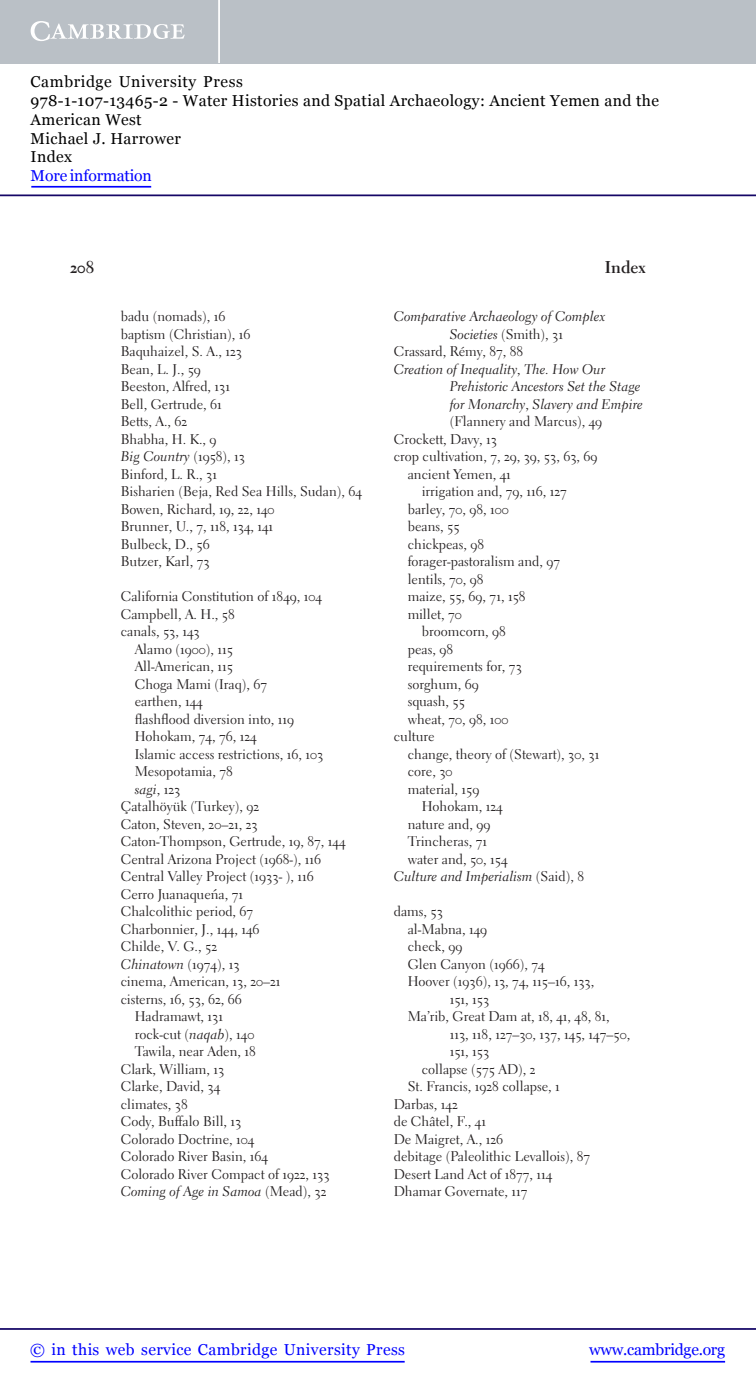
<style>
.page{position:relative;width:756px;height:1388px;background:#fff}
.page>*{position:absolute;margin:0;border:0;box-sizing:border-box;transform-origin:0 0}
.t1{font:700 17.15px "Electra LT Std";color:#231f20}
.t2{font:15.75px/18.7px "Georgia";letter-spacing:.025em;color:#000}
.t3{font:15.75px "Georgia";letter-spacing:.025em;color:#00f}
.t4{font:15.75px "Georgia";letter-spacing:-.015em;color:#00f}
.t5{font:15.75px "Georgia";letter-spacing:-.01em;color:#00f}
.t6{font:14px/17.5px "Electra LT Std";color:#231f20}
.t7{font:14px/17.5px "Electra LT Std Cursive";color:#231f20}
.s1{font-family:"Electra LT Std"}
.s2{font-family:"Gandhari Unicode"}
.s3{font-family:"Electra LT Std Cursive"}
</style>
<div class="page">
<hr style="left:591px;top:1361px;width:134px;height:1px;background:#00f">
<hr style="left:0;top:1328px;width:756px;height:2px;background:#150666">
<hr style="left:31px;top:1361px;width:374px;height:1px;background:#00f">
<div style="left:0;top:0;width:756px;height:63px;background:#bac0c6"></div>
<svg style="left:31px;top:21px;width:154px;height:20px"></svg>
<hr style="left:218px;top:0;width:2px;height:63px;background:#fff">
<hr style="left:0;top:194px;width:756px;height:2px;background:#150666">
<hr style="left:31px;top:186px;width:120px;height:2px;background:#00f">
<p class="t2" style="left:31px;top:73px;width:630px">Cambridge University Press<br>978-1-107-13465-2 - Water Histories and Spatial Archaeology: Ancient Yemen and the<br>American West<br>Michael J. Harrower<br>Index</p>
<p class="t5" style="left:31px;top:166px;width:123px">More information</p>
<p class="t1" style="left:70px;top:260px;width:26px">208</p>
<p class="t1" style="left:605px;top:260px;width:42px">Index</p>
<p class="t6" style="left:121px;top:309px;width:131px">badu (nomads), 16 baptism (Christian), 16<br>Baquhaizel, S. A., 123<br>Bean, L. J., 59<br>Beeston, Alfred, 131<br>Bell, Gertrude, 61<br>Betts, A., 62<br>Bhabha, H. K., 9</p>
<p class="t7" style="left:121px;top:449px;width:126px">Big Country <span class="s1">(1958), 13</span></p>
<p class="t6" style="left:121px;top:466px;width:243px">Binford, L. R., 31<br>Bisharien (Beja, Red Sea Hills, Sudan), 64<br>Bowen, Richard, 19 , 22 , 140<br>Brunner, U., 7 , 118 , 134 , 141<br>Bulbeck, D., 56<br>Butzer, Karl, 73</p>
<p class="t6" style="left:121px;top:589px;width:203px">California Constitution of 1849, 104</p>
<p class="t6" style="left:121px;top:606px;width:116px">Campbell, A. H., 58</p>
<p class="t6" style="left:121px;top:624px;width:81px">canals, 53 , 143</p>
<p class="t6" style="left:135px;top:641px;width:100px">Alamo (1900), 115</p>
<p class="t6" style="left:135px;top:659px;width:100px">All-American, 115</p>
<p class="t6" style="left:135px;top:676px;width:134px">Choga Mami (Iraq), 67</p>
<p class="t6" style="left:135px;top:694px;width:69px">earthen, 144</p>
<p class="t6" style="left:135px;top:711px;width:161px">flashflood diversion into, 119</p>
<p class="t6" style="left:135px;top:729px;width:123px">Hohokam, 74 , 76 , 124</p>
<p class="t6" style="left:135px;top:746px;width:190px">Islamic access restrictions, 16 , 103</p>
<p class="t6" style="left:135px;top:764px;width:100px">Mesopotamia, 78</p>
<p class="t7" style="left:135px;top:781px;width:47px">sagi <span class="s1">, 123</span></p>
<p class="t6" style="left:121px;top:799px;width:226px">Çatalhöyük (Turkey), 92<br>Caton, Steven, 20 – 21 , 23<br>Caton-Thompson, Gertrude, 19 , 87 , 144<br>Central Arizona Project (1968-), 116<br>Central Valley Project (1933- ), 116<br>Cerro Juanaquen <span class="s2">́</span>a, 71<br>Chalcolithic period, 67<br>Charbonnier, J., 144 , 146<br>Childe, V. G., 52</p>
<p class="t7" style="left:121px;top:956px;width:120px">Chinatown <span class="s1">(1974), 13</span></p>
<p class="t6" style="left:121px;top:974px;width:161px">cinema, American, 13 , 20 – 21</p>
<p class="t6" style="left:121px;top:991px;width:122px">cisterns, 16 , 53 , 62 , 66</p>
<p class="t6" style="left:135px;top:1009px;width:90px">Hadramawt, 131</p>
<p class="t6" style="left:135px;top:1026px;width:121px">rock-cut ( <span class="s3">naqab</span> ), 140</p>
<p class="t6" style="left:135px;top:1044px;width:123px">Tawila, near Aden, 18</p>
<p class="t6" style="left:121px;top:1061px;width:105px">Clark, William, 13</p>
<p class="t6" style="left:121px;top:1079px;width:101px">Clarke, David, 34</p>
<p class="t6" style="left:121px;top:1096px;width:69px">climates, 38</p>
<p class="t6" style="left:121px;top:1114px;width:122px">Cody, Buffalo Bill, 13</p>
<p class="t6" style="left:121px;top:1131px;width:135px">Colorado Doctrine, 104</p>
<p class="t6" style="left:121px;top:1149px;width:149px">Colorado River Basin, 164</p>
<p class="t6" style="left:121px;top:1166px;width:210px">Colorado River Compact of 1922, 133</p>
<p class="t7" style="left:121px;top:1184px;width:207px">Coming of Age in Samoa <span class="s1">(Mead), 32</span></p>
<p class="t7" style="left:394px;top:309px;width:213px">Comparative Archaeology of Complex</p>
<p class="t6" style="left:394px;top:326px;width:171px;text-indent:56px"><span class="s3">Societies</span> (Smith), 31<br>Crassard, Rémy, 87 , 88</p>
<p class="t7" style="left:450px;top:361px;width:195px;text-indent:-56px">Creation of Inequality, The. How Our<br>Prehistoric Ancestors Set the Stage for Monarchy <span class="s1">,</span> Slavery and Empire</p>
<p class="t6" style="left:450px;top:414px;width:154px">(Flannery and Marcus), 49</p>
<p class="t6" style="left:394px;top:431px;width:105px">Crockett, Davy, 13</p>
<p class="t6" style="left:394px;top:449px;width:205px">crop cultivation, 7 , 29 , 39 , 53 , 63 , 69</p>
<p class="t6" style="left:408px;top:466px;width:105px">ancient Yemen, 41</p>
<p class="t6" style="left:422px;top:484px;width:147px">irrigation and, 79 , 116 , 127</p>
<p class="t6" style="left:408px;top:501px;width:103px">barley, 70 , 98 , 100</p>
<p class="t6" style="left:408px;top:519px;width:53px">beans, 55</p>
<p class="t6" style="left:408px;top:536px;width:78px">chickpeas, 98</p>
<p class="t6" style="left:408px;top:554px;width:154px">forager-pastoralism and, 97</p>
<p class="t6" style="left:408px;top:571px;width:77px">lentils, 70 , 98</p>
<p class="t6" style="left:408px;top:589px;width:119px">maize, 55 , 69 , 71 , 158</p>
<p class="t6" style="left:408px;top:606px;width:56px">millet, 70</p>
<p class="t6" style="left:422px;top:624px;width:86px">broomcorn, 98</p>
<p class="t6" style="left:408px;top:641px;width:47px">peas, 98</p>
<p class="t6" style="left:408px;top:659px;width:116px">requirements for, 73</p>
<p class="t6" style="left:408px;top:676px;width:73px">sorghum, 69</p>
<p class="t6" style="left:408px;top:694px;width:59px">squash, 55</p>
<p class="t6" style="left:408px;top:711px;width:102px">wheat, 70 , 98 , 100</p>
<p class="t6" style="left:394px;top:729px;width:42px">culture</p>
<p class="t6" style="left:408px;top:746px;width:193px">change, theory of (Stewart), 30 , 31</p>
<p class="t6" style="left:408px;top:764px;width:46px">core, 30</p>
<p class="t6" style="left:408px;top:781px;width:73px">material, 159</p>
<p class="t6" style="left:422px;top:799px;width:82px">Hohokam, 124</p>
<p class="t6" style="left:408px;top:816px;width:84px">nature and, 99</p>
<p class="t6" style="left:408px;top:834px;width:81px">Trincheras, 71</p>
<p class="t6" style="left:408px;top:851px;width:101px">water and, 50 , 154</p>
<p class="t7" style="left:394px;top:869px;width:192px">Culture and Imperialism <span class="s1">(Said), 8</span></p>
<p class="t6" style="left:394px;top:904px;width:51px">dams, 53</p>
<p class="t6" style="left:408px;top:921px;width:81px">al-Mabna, 149</p>
<p class="t6" style="left:408px;top:939px;width:56px">check, 99</p>
<p class="t6" style="left:408px;top:956px;width:138px">Glen Canyon (1966), 74</p>
<p class="t6" style="left:408px;top:974px;width:188px">Hoover (1936), 13 , 74 , 115 – 16 , 133 ,</p>
<p class="t6" style="left:450px;top:991px;width:41px">151 , 153</p>
<p class="t6" style="left:408px;top:1009px;width:204px">Ma’rib, Great Dam at, 18 , 41 , 48 , 81 ,</p>
<p class="t6" style="left:450px;top:1026px;width:182px">113 , 118 , 127 – 30 , 137 , 145 , 147 – 50 ,</p>
<p class="t6" style="left:450px;top:1044px;width:41px">151 , 153</p>
<p class="t6" style="left:422px;top:1061px;width:115px">collapse (575 AD), 2</p>
<p class="t6" style="left:408px;top:1079px;width:154px">St. Francis, 1928 collapse, 1</p>
<p class="t6" style="left:394px;top:1096px;width:66px">Darbas, 142</p>
<p class="t6" style="left:394px;top:1114px;width:94px">de Châtel, F., 41</p>
<p class="t6" style="left:394px;top:1131px;width:111px">De Maigret, A., 126</p>
<p class="t6" style="left:394px;top:1149px;width:198px">debitage (Paleolithic Levallois), 87</p>
<p class="t6" style="left:394px;top:1166px;width:160px">Desert Land Act of 1877, 114</p>
<p class="t6" style="left:394px;top:1184px;width:135px">Dhamar Governate, 117</p>
<p class="t3" style="left:30px;top:1339px;width:376px">© in this web service Cambridge University Press</p>
<p class="t4" style="left:589px;top:1339px;width:137px">www.cambridge.org</p>
</div>
